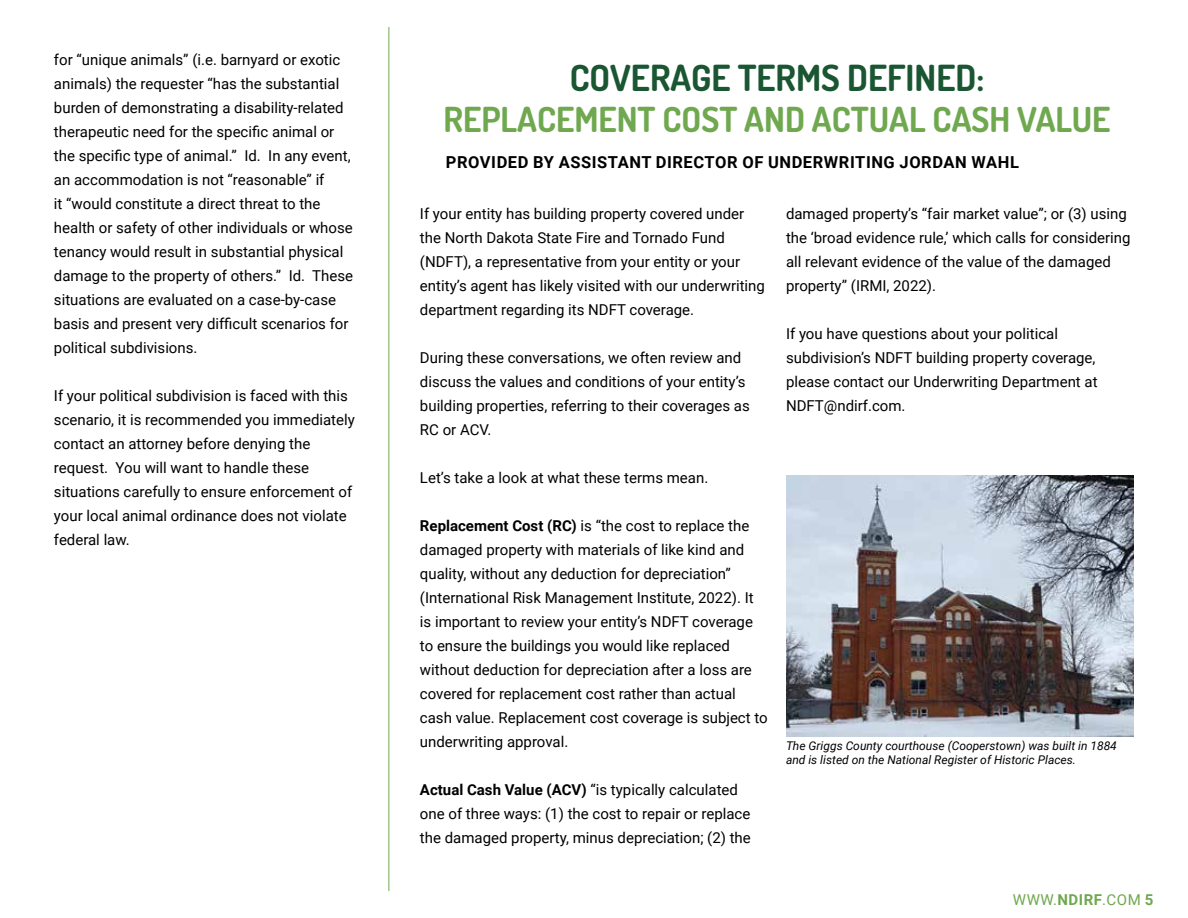
<style>
.page{position:relative;width:1188px;height:918px;background:#fff}
.page>*{position:absolute;margin:0;border:0;box-sizing:border-box;transform-origin:0 0}
.t1{font:700 36px "Dosis";color:#1a5632}
.t2{font:700 34.5px "Dosis";color:#6fa84f}
.t3{font:700 16.5px "Roboto";letter-spacing:.035em;color:#000}
.t4{font:15px/24px "Roboto";color:#000}
.t5{font:15px "Roboto";letter-spacing:.035em;color:#6fa84f}
.t6{font:italic 12px/14.4px "Roboto";color:#000}
.s1{font-weight:700}
</style>
<div class="page">
<hr style="left:389px;top:27px;width:1px;height:864px;background:#6fa84f">
<img style="left:786px;top:476px;width:348px;height:261px">
<p class="t4" style="left:54px;top:47px;width:301px">for “unique animals” (i.e. barnyard or exotic animals) the requester “has the substantial burden of demonstrating a disability-related therapeutic need for the specific animal or the specific type of animal.” Id. In any event, an accommodation is not “reasonable” if<br>it “would constitute a direct threat to the health or safety of other individuals or whose tenancy would result in substantial physical damage to the property of others.” Id. These situations are evaluated on a case-by-case basis and present very difficult scenarios for political subdivisions.</p>
<p class="t4" style="left:54px;top:383px;width:302px">If your political subdivision is faced with this scenario, it is recommended you immediately contact an attorney before denying the request. You will want to handle these situations carefully to ensure enforcement of your local animal ordinance does not violate federal law.</p>
<h1 class="t1" style="left:570px;top:53px;width:416px">COVERAGE TERMS DEFINED:</h1>
<h2 class="t2" style="left:443px;top:96px;width:669px">REPLACEMENT COST AND ACTUAL CASH VALUE</h2>
<p class="t3" style="left:446px;top:151px;width:575px">PROVIDED BY ASSISTANT DIRECTOR OF UNDERWRITING JORDAN WAHL</p>
<p class="t4" style="left:786px;top:202px;width:346px">damaged property’s “fair market value”; or (3) using the ‘broad evidence rule,’ which calls for considering all relevant evidence of the value of the damaged property” (IRMI, 2022).</p>
<p class="t4" style="left:786px;top:322px;width:313px">If you have questions about your political subdivision’s NDFT building property coverage, please contact our Underwriting Department at NDFT@ndirf.com.</p>
<p class="t4" style="left:420px;top:202px;width:346px">If your entity has building property covered under the North Dakota State Fire and Tornado Fund (NDFT), a representative from your entity or your entity’s agent has likely visited with our underwriting department regarding its NDFT coverage.</p>
<p class="t4" style="left:420px;top:346px;width:331px">During these conversations, we often review and discuss the values and conditions of your entity’s building properties, referring to their coverages as RC or ACV.</p>
<p class="t4" style="left:420px;top:466px;width:290px">Let’s take a look at what these terms mean.</p>
<p class="t4" style="left:420px;top:514px;width:349px"><span class="s1">Replacement Cost (RC)</span> is “the cost to replace the damaged property with materials of like kind and quality, without any deduction for depreciation” (International Risk Management Institute, 2022). It is important to review your entity’s NDFT coverage to ensure the buildings you would like replaced without deduction for depreciation after a loss are covered for replacement cost rather than actual cash value. Replacement cost coverage is subject to underwriting approval.</p>
<p class="t4" style="left:420px;top:778px;width:332px"><span class="s1">Actual Cash Value (ACV)</span> “is typically calculated one of three ways: (1) the cost to repair or replace the damaged property, minus depreciation; (2) the</p>
<p class="t6" style="left:786px;top:738px;width:332px">The Griggs County courthouse (Cooperstown) was built in 1884 and is listed on the National Register of Historic Places.</p>
<p class="t5" style="left:1013px;top:889px;width:142px">WWW.<span class="s1">NDIRF</span>.COM <span class="s1">5</span></p>
</div>
